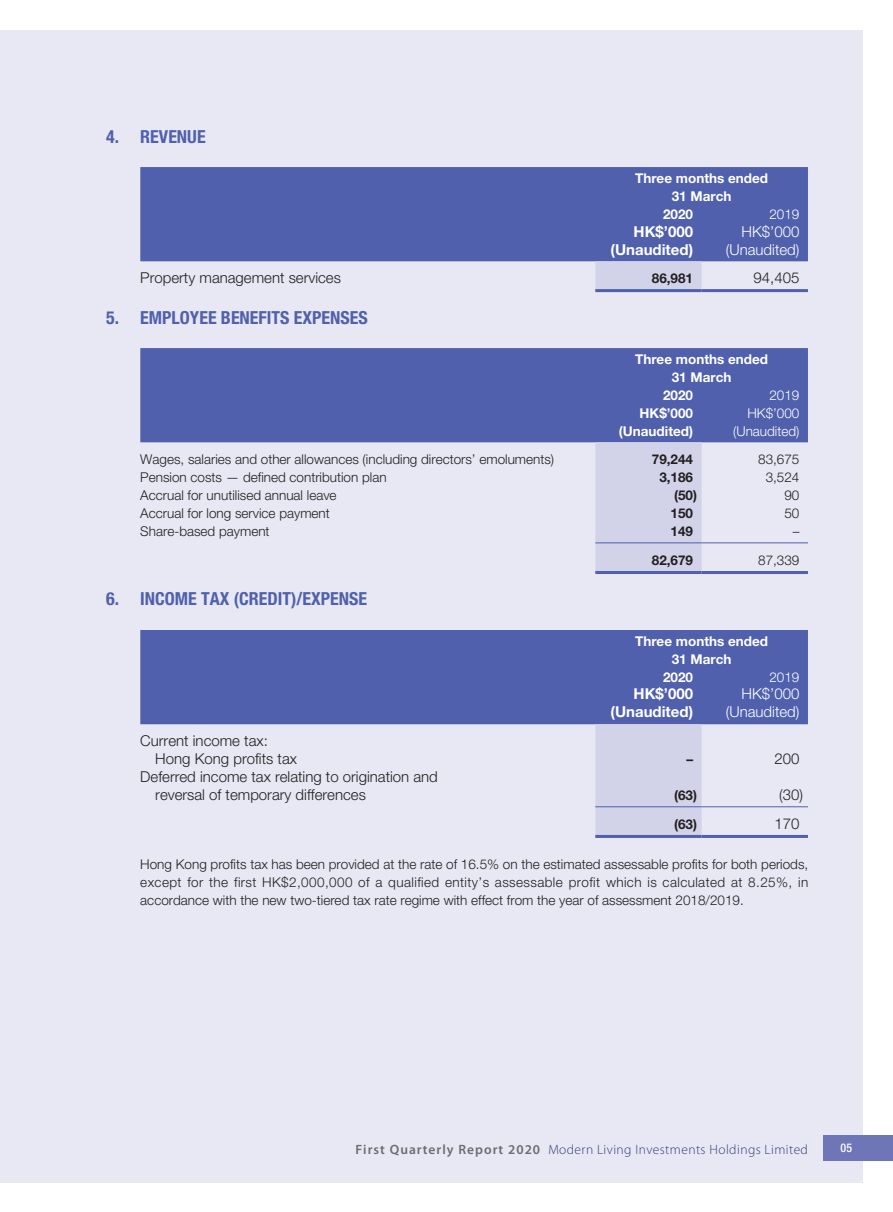
<style>
.page{position:relative;width:893px;height:1212px;background:#fff}
.page>*{position:absolute;margin:0;border:0;box-sizing:border-box;transform-origin:0 0}
._01_H1{font:700 condensed 18px "Helvetica Neue LT Std";color:#5060ac}
._50_Table_txt{font:300 15px "Helvetica Neue LT Std";color:#231f20}
._50_Table_txt-2{font:700 15px "Helvetica Neue LT Std";color:#fff}
._50_Table_txt-3{font:300 15px "Helvetica Neue LT Std";color:#fff}
._00_txt{font:300 13.5px/18px "Helvetica Neue LT Std";color:#231f20;text-align:justify}
._50_Table_txt-4{font:300 13.5px "Helvetica Neue LT Std";color:#231f20}
._50_Table_txt-5{font:700 13.5px "Helvetica Neue LT Std";color:#fff}
.t1{font:300 13.5px "Myriad Pro";letter-spacing:.03em;color:#343d75}
._50_Table_txt-6{font:700 13.5px "Helvetica Neue LT Std";color:#231f20}
._50_Table_txt-7{font:300 13.5px "Helvetica Neue LT Std";color:#fff}
.t2{font:500 condensed 12px "Helvetica Neue LT Std";color:#fff}
.s1{font-weight:600;color:#6c6d70}
</style>
<div class="page">
<div style="left:0;top:30px;width:863px;height:1152px;background:#e7e8f4"></div>
<div style="left:823px;top:1135px;width:70px;height:26px;background:#6f76b8"></div>
<div style="left:140px;top:167px;width:668px;height:94px;background:#5060ac"></div>
<div style="left:595px;top:261px;width:107px;height:28px;background:#d2d3e9"></div>
<hr style="left:595px;top:289px;width:107px;height:3px;background:#5060ac">
<hr style="left:702px;top:289px;width:106px;height:3px;background:#5060ac">
<div style="left:140px;top:348px;width:668px;height:94px;background:#5060ac"></div>
<div style="left:595px;top:442px;width:107px;height:129px;background:#d2d3e9"></div>
<hr style="left:595px;top:542px;width:107px;height:1px;background:#5060ac">
<hr style="left:702px;top:542px;width:106px;height:1px;background:#5060ac">
<hr style="left:595px;top:571px;width:107px;height:3px;background:#5060ac">
<hr style="left:702px;top:571px;width:106px;height:3px;background:#5060ac">
<div style="left:140px;top:630px;width:668px;height:94px;background:#5060ac"></div>
<div style="left:595px;top:724px;width:107px;height:111px;background:#d2d3e9"></div>
<hr style="left:595px;top:806px;width:107px;height:1px;background:#5060ac">
<hr style="left:702px;top:806px;width:106px;height:1px;background:#5060ac">
<hr style="left:595px;top:835px;width:107px;height:3px;background:#5060ac">
<hr style="left:702px;top:835px;width:106px;height:3px;background:#5060ac">
<p class="_01_H1" style="left:106px;top:125px;width:101px">4. REVENUE</p>
<p class="_50_Table_txt-5" style="left:635px;top:170px;width:135px">Three months ended</p>
<p class="_50_Table_txt-5" style="left:672px;top:188px;width:61px">31 March</p>
<p class="_50_Table_txt-5" style="left:663px;top:206px;width:32px">2020</p>
<p class="_50_Table_txt-7" style="left:769px;top:206px;width:32px">2019</p>
<p class="_50_Table_txt-2" style="left:634px;top:222px;width:61px">HK$’000</p>
<p class="_50_Table_txt-3" style="left:742px;top:222px;width:59px">HK$’000</p>
<p class="_50_Table_txt-2" style="left:611px;top:240px;width:84px">(Unaudited)</p>
<p class="_50_Table_txt-3" style="left:726px;top:240px;width:75px">(Unaudited)</p>
<p class="_50_Table_txt" style="left:140px;top:269px;width:202px">Property management services</p>
<p class="_50_Table_txt-6" style="left:652px;top:270px;width:43px">86,981</p>
<p class="_50_Table_txt" style="left:753px;top:269px;width:47px">94,405</p>
<p class="_01_H1" style="left:106px;top:306px;width:263px">5. EMPLOYEE BENEFITS EXPENSES</p>
<p class="_50_Table_txt-5" style="left:635px;top:351px;width:135px">Three months ended</p>
<p class="_50_Table_txt-5" style="left:672px;top:369px;width:61px">31 March</p>
<p class="_50_Table_txt-5" style="left:663px;top:387px;width:32px">2020</p>
<p class="_50_Table_txt-7" style="left:769px;top:387px;width:32px">2019</p>
<p class="_50_Table_txt-5" style="left:640px;top:405px;width:55px">HK$’000</p>
<p class="_50_Table_txt-7" style="left:747px;top:405px;width:54px">HK$’000</p>
<p class="_50_Table_txt-5" style="left:619px;top:423px;width:76px">(Unaudited)</p>
<p class="_50_Table_txt-7" style="left:733px;top:423px;width:68px">(Unaudited)</p>
<p class="_50_Table_txt-4" style="left:140px;top:451px;width:415px">Wages, salaries and other allowances (including directors’ emoluments)</p>
<p class="_50_Table_txt-6" style="left:652px;top:451px;width:43px">79,244</p>
<p class="_50_Table_txt-4" style="left:758px;top:451px;width:43px">83,675</p>
<p class="_50_Table_txt-4" style="left:140px;top:469px;width:248px">Pension costs — defined contribution plan</p>
<p class="_50_Table_txt-6" style="left:659px;top:469px;width:35px">3,186</p>
<p class="_50_Table_txt-4" style="left:766px;top:469px;width:35px">3,524</p>
<p class="_50_Table_txt-4" style="left:140px;top:487px;width:198px">Accrual for unutilised annual leave</p>
<p class="_50_Table_txt-6" style="left:674px;top:487px;width:25px">(50)</p>
<p class="_50_Table_txt-4" style="left:784px;top:487px;width:17px">90</p>
<p class="_50_Table_txt-4" style="left:140px;top:505px;width:191px">Accrual for long service payment</p>
<p class="_50_Table_txt-6" style="left:671px;top:505px;width:24px">150</p>
<p class="_50_Table_txt-4" style="left:784px;top:505px;width:17px">50</p>
<p class="_50_Table_txt-4" style="left:140px;top:523px;width:131px">Share-based payment</p>
<p class="_50_Table_txt-6" style="left:671px;top:523px;width:24px">149</p>
<p class="_50_Table_txt-4" style="left:793px;top:523px;width:8px">–</p>
<p class="_50_Table_txt-6" style="left:652px;top:552px;width:43px">82,679</p>
<p class="_50_Table_txt-4" style="left:758px;top:552px;width:43px">87,339</p>
<p class="_01_H1" style="left:106px;top:588px;width:262px">6. INCOME TAX (CREDIT)/EXPENSE</p>
<p class="_50_Table_txt-5" style="left:635px;top:632px;width:135px">Three months ended</p>
<p class="_50_Table_txt-5" style="left:672px;top:650px;width:61px">31 March</p>
<p class="_50_Table_txt-5" style="left:663px;top:668px;width:32px">2020</p>
<p class="_50_Table_txt-7" style="left:769px;top:669px;width:32px">2019</p>
<p class="_50_Table_txt-2" style="left:634px;top:685px;width:61px">HK$’000</p>
<p class="_50_Table_txt-3" style="left:742px;top:685px;width:59px">HK$’000</p>
<p class="_50_Table_txt-2" style="left:611px;top:703px;width:84px">(Unaudited)</p>
<p class="_50_Table_txt-3" style="left:726px;top:703px;width:75px">(Unaudited)</p>
<p class="_50_Table_txt" style="left:140px;top:731px;width:129px">Current income tax:</p>
<p class="_50_Table_txt" style="left:155px;top:749px;width:143px">Hong Kong profits tax</p>
<p class="_50_Table_txt-6" style="left:686px;top:751px;width:8px">–</p>
<p class="_50_Table_txt" style="left:774px;top:749px;width:27px">200</p>
<p class="_50_Table_txt" style="left:140px;top:767px;width:299px">Deferred income tax relating to origination and</p>
<p class="_50_Table_txt" style="left:155px;top:785px;width:212px">reversal of temporary differences</p>
<p class="_50_Table_txt-6" style="left:674px;top:787px;width:25px">(63)</p>
<p class="_50_Table_txt" style="left:779px;top:785px;width:25px">(30)</p>
<p class="_50_Table_txt-6" style="left:674px;top:816px;width:25px">(63)</p>
<p class="_50_Table_txt" style="left:774px;top:814px;width:27px">170</p>
<p class="_00_txt" style="left:140px;top:855px;width:669px">Hong Kong profits tax has been provided at the rate of 16.5% on the estimated assessable profits for both periods, except for the first HK$2,000,000 of a qualified entity’s assessable profit which is calculated at 8.25%, in accordance with the new two-tiered tax rate regime with effect from the year of assessment 2018/2019.</p>
<p class="t1" style="left:355px;top:1141px;width:454px"><span class="s1">First Quarterly Report 2020</span> Modern Living Investments Holdings Limited</p>
<p class="t2" style="left:840px;top:1141px;width:13px">05</p>
</div>
